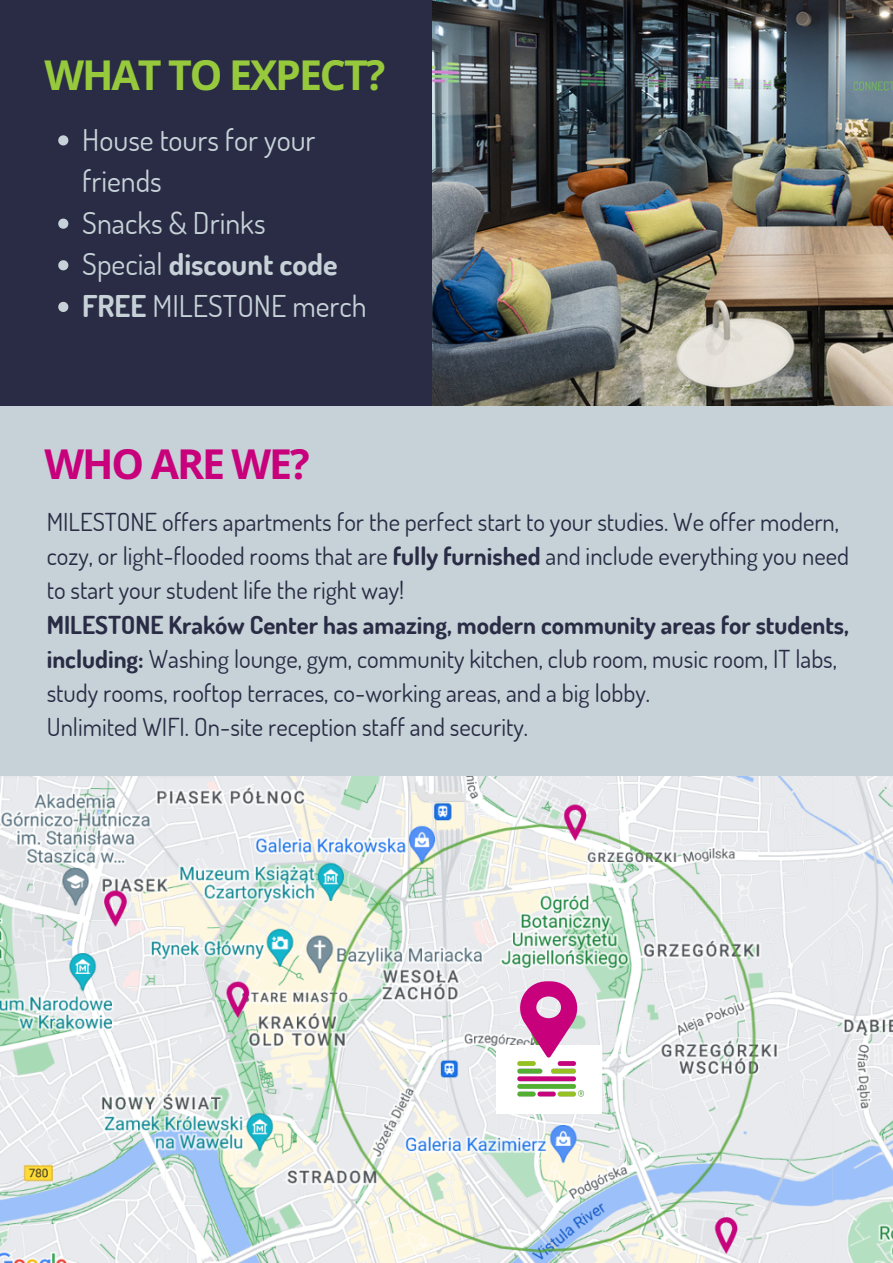
<style>
.page{position:relative;width:893px;height:1263px;background:#fff}
.page>*{position:absolute;margin:0;border:0;box-sizing:border-box;transform-origin:0 0}
.t1{font:700 41.1px "Open Sans";letter-spacing:-.05em;color:#97c93c}
.t2{font:700 41.1px "Open Sans";letter-spacing:-.05em;color:#c8007c}
.t3{font:30px/41.6px "Dosis";color:#c7d2d8}
.t4{font:700 30px "Dosis";color:#c7d2d8}
.t5{font:24.75px/34.3px "Dosis";color:#292c44}
.s1{font-weight:400}
.s2{font-weight:700}
</style>
<div class="page">
<div style="left:0;top:0;width:433px;height:406px;background:#292c44"></div>
<div style="left:0;top:406px;width:893px;height:375px;background:#c7d2d8"></div>
<img style="left:433px;top:0;width:460px;height:406px">
<img style="left:0;top:776px;width:893px;height:487px">
<div style="left:496px;top:1045px;width:105px;height:68px;background:#fff"></div>
<img style="left:517px;top:1061px;width:68px;height:36px">
<svg style="left:513px;top:981px;width:71px;height:77px"></svg>
<svg style="left:58px;top:135px;width:10px;height:10px"></svg>
<svg style="left:58px;top:219px;width:10px;height:10px"></svg>
<svg style="left:58px;top:260px;width:10px;height:10px"></svg>
<svg style="left:58px;top:302px;width:10px;height:10px"></svg>
<h2 class="t1" style="left:45px;top:46px;width:342px">WHAT TO EXPECT?</h2>
<p class="t3" style="left:82px;top:118px;width:235px">House tours for your friends</p>
<p class="t3" style="left:82px;top:201px;width:185px">Snacks &amp; Drinks</p>
<h1 class="t4" style="left:82px;top:245px;width:257px"><span class="s1">Special</span> discount code</h1>
<p class="t3" style="left:82px;top:284px;width:286px"><span class="s2">FREE</span> MILESTONE merch</p>
<p class="t2" style="left:45px;top:436px;width:267px">WHO ARE WE?</p>
<h2 class="t5" style="left:47px;top:504px;width:804px">MILESTONE offers apartments for the perfect start to your studies. We offer modern, cozy, or light-flooded rooms that are <span class="s2">fully furnished</span> and include everything you need to start your student life the right way!</h2>
<h2 class="t5" style="left:47px;top:606px;width:803px"><span class="s2">MILESTONE Kraków Center has amazing, modern community areas for students, including:</span> Washing lounge, gym, community kitchen, club room, music room, IT labs, study rooms, rooftop terraces, co-working areas, and a big lobby.</h2>
<h2 class="t5" style="left:47px;top:709px;width:483px">Unlimited WIFI. On-site reception staff and security.</h2>
</div>
